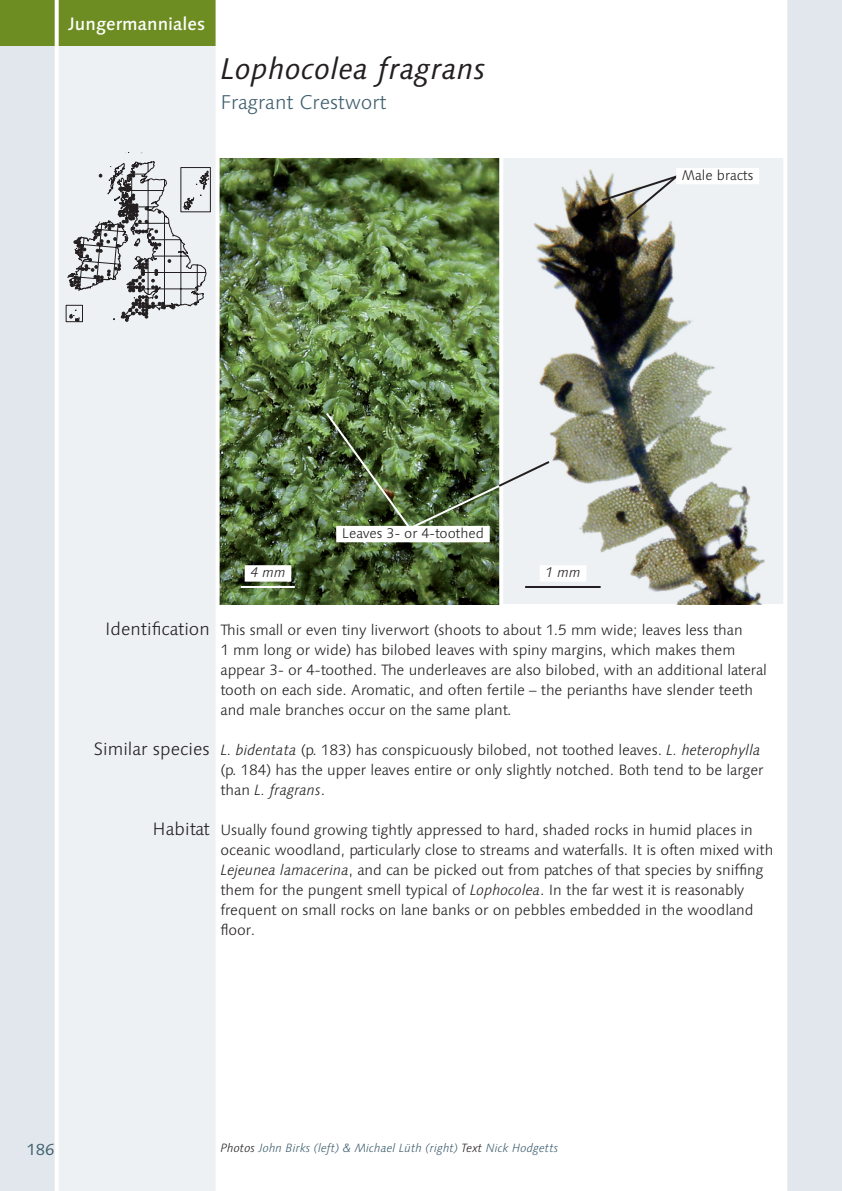
<style>
.page{position:relative;width:842px;height:1191px;background:#fff}
.page>*{position:absolute;margin:0;border:0;box-sizing:border-box;transform-origin:0 0}
.t1{font:italic 30px "Linotype Syntax";letter-spacing:.01em;color:#231f20}
.t2{font:300 20px "Linotype Syntax";color:#3f5f6e}
.t3{font:300 18px "Linotype Syntax";color:#231f20}
.t4{font:500 18px "Linotype Syntax";color:#fff}
.t5{font:16px "Linotype Syntax";color:#3f5f6e}
.t6{font:300 15px/20px "Linotype Syntax";letter-spacing:-.005em;color:#231f20}
.t7{font:300 14px "Linotype Syntax";color:#231f20}
.t8{font:italic 300 14px "Linotype Syntax";color:#231f20}
.t9{font:italic 300 12px "Linotype Syntax";color:#3f5f6e}
.s1{font-style:italic}
.s2{color:#231f20}
</style>
<div class="page">
<img style="left:220px;top:159px;width:563px;height:445px">
<hr style="left:241px;top:586px;width:54px;height:2px;background:#fff">
<div style="left:245px;top:565px;width:46px;height:16px;background:#fff"></div>
<hr style="left:525px;top:586px;width:76px;height:2px;background:#231f20">
<div style="left:540px;top:565px;width:46px;height:16px;background:#fff"></div>
<svg style="left:499px;top:158px;width:4px;height:447px"></svg>
<div style="left:0;top:0;width:218px;height:1191px;background:#edf1f4"></div>
<div style="left:0;top:0;width:57px;height:1191px;background:#e1e7ec"></div>
<svg style="left:66px;top:152px;width:144px;height:170px"></svg>
<div style="left:785px;top:0;width:57px;height:1191px;background:#e1e7ec"></div>
<div style="left:0;top:0;width:218px;height:45px;background:#6d8d23"></div>
<hr style="left:55px;top:0;width:4px;height:1191px;background:#fff">
<hr style="left:216px;top:0;width:4px;height:1191px;background:#fff">
<hr style="left:783px;top:0;width:4px;height:1191px;background:#fff">
<div style="left:336px;top:526px;width:154px;height:16px;background:#fff"></div>
<img style="left:599px;top:173px;width:81px;height:48px">
<div style="left:676px;top:168px;width:83px;height:16px;background:#fff"></div>
<img style="left:324px;top:411px;width:228px;height:120px">
<p class="t4" style="left:68px;top:13px;width:139px">Jungermanniales</p>
<h1 class="t1" style="left:220px;top:51px;width:267px">Lophocolea fragrans</h1>
<h2 class="t2" style="left:220px;top:90px;width:168px">Fragrant Crestwort</h2>
<p class="t7" style="left:682px;top:167px;width:73px">Male bracts</p>
<p class="t7" style="left:342px;top:525px;width:144px">Leaves 3- or 4-toothed</p>
<p class="t8" style="left:250px;top:564px;width:37px">4 mm</p>
<p class="t8" style="left:545px;top:564px;width:37px">1 mm</p>
<p class="t3" style="left:105px;top:618px;width:106px">Identification</p>
<p class="t3" style="left:94px;top:738px;width:117px">Similar species</p>
<p class="t3" style="left:153px;top:818px;width:59px">Habitat</p>
<p class="t6" style="left:220px;top:620px;width:548px">This small or even tiny liverwort (shoots to about 1.5 mm wide; leaves less than<br>1 mm long or wide) has bilobed leaves with spiny margins, which makes them appear 3- or 4-toothed. The underleaves are also bilobed, with an additional lateral tooth on each side. Aromatic, and often fertile – the perianths have slender teeth and male branches occur on the same plant.</p>
<p class="t6" style="left:220px;top:740px;width:545px"><span class="s1">L. bidentata</span> (p. 183) has conspicuously bilobed, not toothed leaves. <span class="s1">L. heterophylla </span>(p. 184) has the upper leaves entire or only slightly notched. Both tend to be larger than <span class="s1">L. fragrans</span>.</p>
<p class="t6" style="left:220px;top:820px;width:554px">Usually found growing tightly appressed to hard, shaded rocks in humid places in oceanic woodland, particularly close to streams and waterfalls. It is often mixed with <span class="s1">Lejeunea lamacerina</span>, and can be picked out from patches of that species by sniffing them for the pungent smell typical of <span class="s1">Lophocolea</span>. In the far west it is reasonably frequent on small rocks on lane banks or on pebbles embedded in the woodland floor.</p>
<p class="t5" style="left:26px;top:1139px;width:30px">186</p>
<p class="t9" style="left:220px;top:1140px;width:339px"><span class="s2">Photos</span> John Birks (left) &amp; Michael Lüth (right) <span class="s2">Text</span> Nick Hodgetts</p>
</div>
